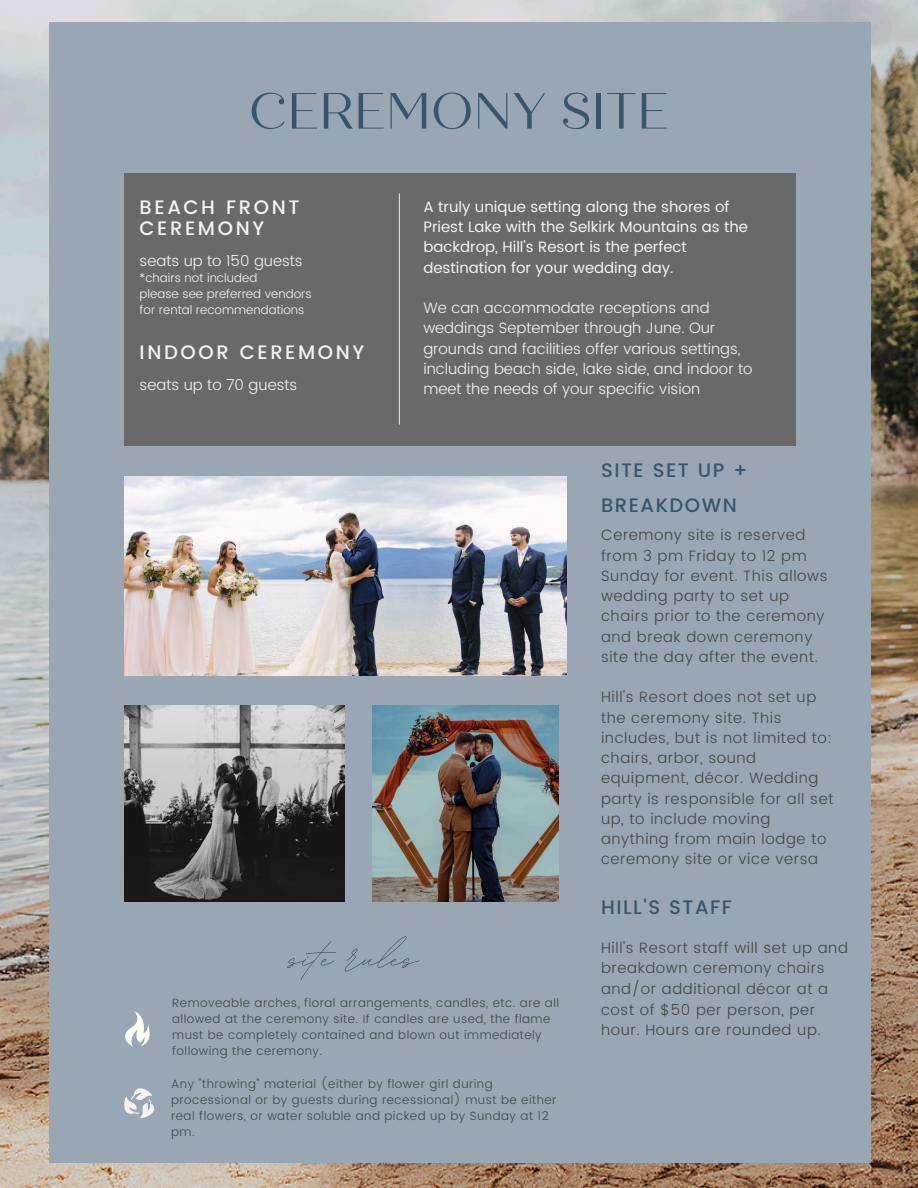
<style>
.page{position:relative;width:918px;height:1188px;background:#fff}
.page>*{position:absolute;margin:0;border:0;box-sizing:border-box;transform-origin:0 0}
.t1{font:56.4px "BD Script";color:#39556b}
.t2{font:50.85px "Quiche Display";color:#39556b}
.t3{font:500 19.5px/21.3px "Poppins";letter-spacing:.135em;color:#f4f4f4}
.t4{font:500 19.5px/34.8px "Poppins";letter-spacing:.08em;color:#39556b}
.t5{font:300 15px/20.2px "Poppins";letter-spacing:.04em;color:#454545}
.t6{font:300 15px/20.2px "Poppins";color:#f4f4f4}
.t7{font:15px/20.2px "Poppins";color:#f4f4f4}
.t8{font:300 12px/16px "Poppins";letter-spacing:.04em;color:#454545}
.t9{font:300 12px/16px "Poppins";color:#f4f4f4}
</style>
<div class="page">
<img style="left:0;top:0;width:918px;height:1188px">
<div style="left:50px;top:22px;width:821px;height:1141px;background:#98a7b3"></div>
<div style="left:124px;top:173px;width:672px;height:272px;background:#696969"></div>
<hr style="left:399px;top:194px;width:1px;height:230px;background:#dcdfde">
<img style="left:124px;top:477px;width:442px;height:199px">
<img style="left:124px;top:705px;width:221px;height:196px">
<img style="left:372px;top:705px;width:187px;height:196px">
<svg style="left:124px;top:1088px;width:30px;height:30px"></svg>
<svg style="left:125px;top:1011px;width:25px;height:35px"></svg>
<h4 class="t2" style="left:249px;top:81px;width:421px">CEREMONY SITE</h4>
<h1 class="t3" style="left:140px;top:197px;width:161px">BEACH FRONT<br>CEREMONY</h1>
<h3 class="t6" style="left:140px;top:250px;width:165px">seats up to 150 guests</h3>
<p class="t9" style="left:140px;top:270px;width:119px">*chairs not included</p>
<p class="t9" style="left:140px;top:286px;width:174px">please see preferred vendors for rental recommendations</p>
<p class="t3" style="left:140px;top:342px;width:226px">INDOOR CEREMONY</p>
<p class="t6" style="left:140px;top:375px;width:159px">seats up to 70 guests</p>
<p class="t7" style="left:423px;top:197px;width:326px">A truly unique setting along the shores of Priest Lake with the Selkirk Mountains as the backdrop, Hill's Resort is the perfect destination for your wedding day.</p>
<h3 class="t6" style="left:423px;top:298px;width:331px">We can accommodate receptions and weddings September through June. Our grounds and facilities offer various settings, including beach side, lake side, and indoor to meet the needs of your specific vision</h3>
<p class="t1" style="left:288px;top:921px;width:131px">site rules</p>
<p class="t8" style="left:172px;top:995px;width:388px">Removeable arches, floral arrangements, candles, etc. are all allowed at the ceremony site. If candles are used, the flame must be completely contained and blown out immediately following the ceremony.</p>
<p class="t8" style="left:171px;top:1076px;width:387px">Any "throwing" material (either by flower girl during processional or by guests during recessional) must be either real flowers, or water soluble and picked up by Sunday at 12 pm.</p>
<p class="t4" style="left:601px;top:453px;width:148px">SITE SET UP +<br>BREAKDOWN</p>
<h4 class="t5" style="left:601px;top:525px;width:228px">Ceremony site is reserved from 3 pm Friday to 12 pm<br>Sunday for event. This allows wedding party to set up chairs prior to the ceremony and break down ceremony site the day after the event.</h4>
<h4 class="t5" style="left:601px;top:687px;width:234px">Hill's Resort does not set up the ceremony site. This includes, but is not limited to: chairs, arbor, sound equipment, décor. Wedding party is responsible for all set up, to include moving anything from main lodge to ceremony site or vice versa</h4>
<p class="t4" style="left:601px;top:890px;width:132px">HILL'S STAFF</p>
<p class="t5" style="left:601px;top:937px;width:248px;line-height:20.7px">Hill's Resort staff will set up and breakdown ceremony chairs and/or additional décor at a cost of $50 per person, per hour. Hours are rounded up.</p>
</div>
